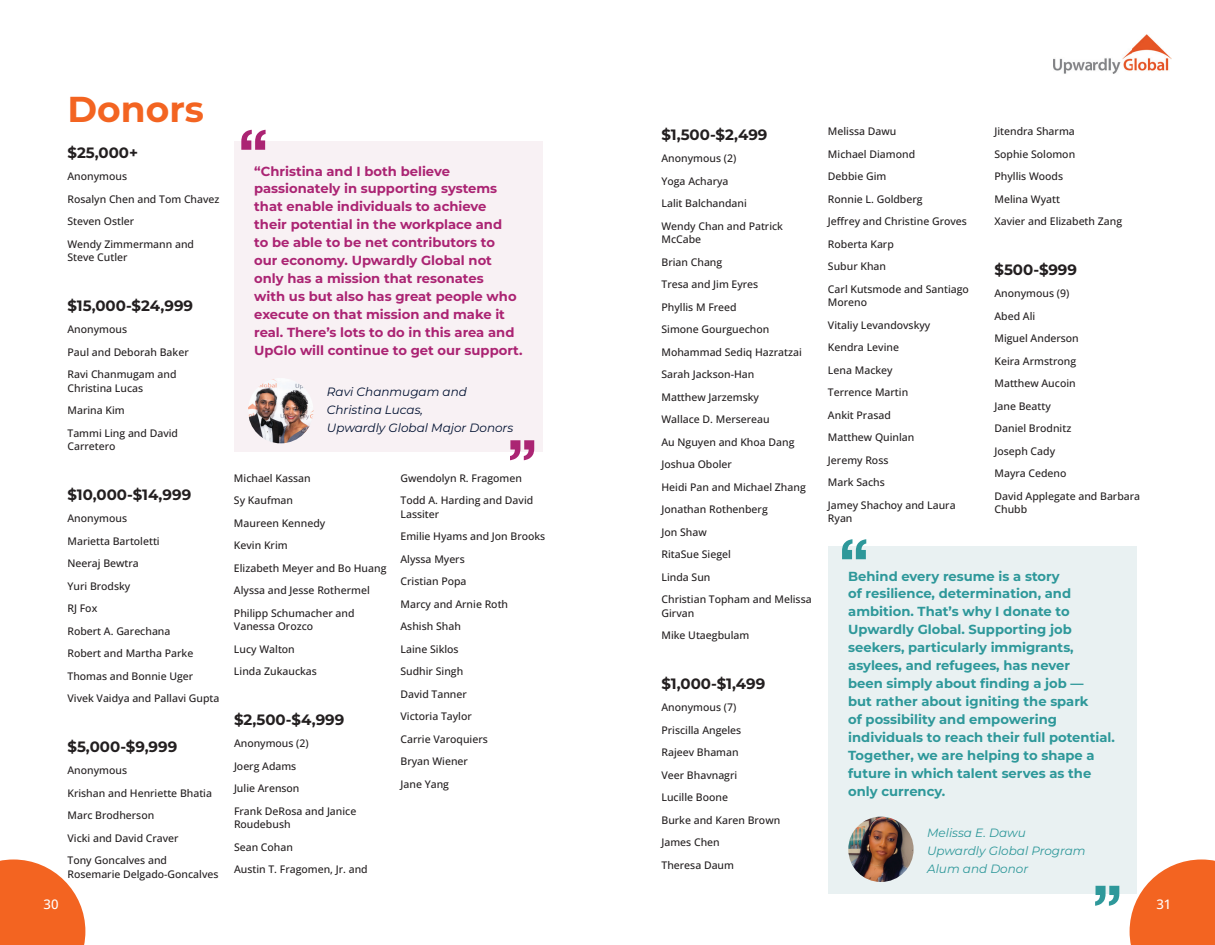
<style>
.page{position:relative;width:1215px;height:945px;background:#fff}
.page>*{position:absolute;margin:0;border:0;box-sizing:border-box;transform-origin:0 0}
.t1{font:700 60px "Archivo Expanded";color:#ab2473}
.t2{font:700 60px "Archivo Expanded";color:#2e989a}
.t3{font:700 36px "Montserrat";color:#f36421}
.t4{font:700 15px "Montserrat";color:#231f20}
.t5{font:700 13.2px/18px "Montserrat";color:#2e989a}
.t6{font:700 13.2px/18px "Montserrat";color:#ab2473}
.t7{font:500 13.2px "Open Sans";color:#fff}
.t8{font:italic 12px/18px "Montserrat";color:#001030}
.t9{font:italic 12px/18px "Montserrat";color:#2e989a}
.t10{font:500 10.5px/22.5px "Open Sans";color:#231f20}
</style>
<div class="page">
<div style="left:234px;top:142px;width:309px;height:310px;background:#f8f1f4"></div>
<div style="left:828px;top:546px;width:309px;height:347px;background:#e9f1f2"></div>
<img style="left:248px;top:378px;width:65px;height:65px;border-radius:33px">
<img style="left:848px;top:817px;width:66px;height:65px;border-radius:33px">
<svg style="left:0;top:860px;width:85px;height:85px;background:#f47a41"></svg>
<svg style="left:1130px;top:860px;width:85px;height:85px;background:#f47a40"></svg>
<img style="left:1054px;top:34px;width:118px;height:40px">
<h2 class="t3" style="left:68px;top:83px;width:138px">Donors</h2>
<h3 class="t4" style="left:68px;top:141px;width:72px">$25,000+</h3>
<p class="t10" style="left:68px;top:165px;width:154px">Anonymous<br>Rosalyn Chen and Tom Chavez<br>Steven Ostler<br>Wendy Zimmermann and</p>
<p class="t10" style="left:68px;top:246px;width:62px">Steve Cutler</p>
<h3 class="t4" style="left:68px;top:294px;width:127px">$15,000-$24,999</h3>
<p class="t10" style="left:68px;top:318px;width:123px">Anonymous<br>Paul and Deborah Baker<br>Ravi Chanmugam and</p>
<p class="t10" style="left:68px;top:376px;width:112px">Christina Lucas<br>Marina Kim<br>Tammi Ling and David</p>
<p class="t10" style="left:68px;top:435px;width:50px">Carretero</p>
<h3 class="t4" style="left:68px;top:483px;width:125px">$10,000-$14,999</h3>
<p class="t10" style="left:68px;top:507px;width:154px">Anonymous<br>Marietta Bartoletti<br>Neeraj Bewtra<br>Yuri Brodsky<br>RJ Fox<br>Robert A. Garechana<br>Robert and Martha Parke<br>Thomas and Bonnie Uger<br>Vivek Vaidya and Pallavi Gupta</p>
<h3 class="t4" style="left:68px;top:735px;width:111px">$5,000-$9,999</h3>
<p class="t10" style="left:68px;top:759px;width:146px">Anonymous<br>Krishan and Henriette Bhatia<br>Marc Brodherson<br>Vicki and David Craver<br>Tony Goncalves and</p>
<p class="t10" style="left:68px;top:862px;width:153px">Rosemarie Delgado-Goncalves</p>
<h1 class="t1" style="left:238px;top:105px;width:33px">“</h1>
<p class="t6" style="left:254px;top:161px;width:270px">“Christina and I both believe passionately in supporting systems that enable individuals to achieve their potential in the workplace and<br>to be able to be net contributors to<br>our economy. Upwardly Global not only has a mission that resonates<br>with us but also has great people who execute on that mission and make it real. There’s lots to do in this area and UpGlo will continue to get our support.</p>
<p class="t8" style="left:327px;top:382px;width:188px">Ravi Chanmugam and<br>Christina Lucas,<br>Upwardly Global Major Donors</p>
<p class="t10" style="left:234px;top:466px;width:154px">Michael Kassan<br>Sy Kaufman<br>Maureen Kennedy<br>Kevin Krim<br>Elizabeth Meyer and Bo Huang<br>Alyssa and Jesse Rothermel<br>Philipp Schumacher and</p>
<p class="t10" style="left:234px;top:615px;width:84px">Vanessa Orozco<br>Lucy Walton<br>Linda Zukauckas</p>
<h3 class="t4" style="left:234px;top:708px;width:112px">$2,500-$4,999</h3>
<p class="t10" style="left:234px;top:732px;width:124px">Anonymous (2)<br>Joerg Adams<br>Julie Arenson<br>Frank DeRosa and Janice</p>
<p class="t10" style="left:234px;top:813px;width:135px">Roudebush<br>Sean Cohan<br>Austin T. Fragomen, Jr. and</p>
<h1 class="t1" style="left:507px;top:415px;width:33px">”</h1>
<p class="t10" style="left:400px;top:466px;width:134px">Gwendolyn R. Fragomen<br>Todd A. Harding and David</p>
<p class="t10" style="left:400px;top:502px;width:146px">Lassiter<br>Emilie Hyams and Jon Brooks<br>Alyssa Myers<br>Cristian Popa<br>Marcy and Arnie Roth<br>Ashish Shah<br>Laine Siklos<br>Sudhir Singh<br>David Tanner<br>Victoria Taylor<br>Carrie Varoquiers<br>Bryan Wiener<br>Jane Yang</p>
<h3 class="t4" style="left:662px;top:123px;width:108px">$1,500-$2,499</h3>
<p class="t10" style="left:662px;top:147px;width:123px">Anonymous (2)<br>Yoga Acharya<br>Lalit Balchandani<br>Wendy Chan and Patrick</p>
<p class="t10" style="left:662px;top:228px;width:152px">McCabe<br>Brian Chang<br>Tresa and Jim Eyres<br>Phyllis M Freed<br>Simone Gourguechon<br>Mohammad Sediq Hazratzai<br>Sarah Jackson-Han<br>Matthew Jarzemsky<br>Wallace D. Mersereau<br>Au Nguyen and Khoa Dang<br>Joshua Oboler<br>Heidi Pan and Michael Zhang<br>Jonathan Rothenberg<br>Jon Shaw<br>RitaSue Siegel<br>Linda Sun<br>Christian Topham and Melissa</p>
<p class="t10" style="left:662px;top:601px;width:89px">Girvan<br>Mike Utaegbulam</p>
<h3 class="t4" style="left:662px;top:672px;width:105px">$1,000-$1,499</h3>
<p class="t10" style="left:662px;top:696px;width:120px">Anonymous (7)<br>Priscilla Angeles<br>Rajeev Bhaman<br>Veer Bhavnagri<br>Lucille Boone<br>Burke and Karen Brown<br>James Chen<br>Theresa Daum</p>
<p class="t10" style="left:828px;top:120px;width:142px">Melissa Dawu<br>Michael Diamond<br>Debbie Gim<br>Ronnie L. Goldberg<br>Jeffrey and Christine Groves<br>Roberta Karp<br>Subur Khan<br>Carl Kutsmode and Santiago</p>
<p class="t10" style="left:828px;top:291px;width:129px">Moreno<br>Vitaliy Levandovskyy<br>Kendra Levine<br>Lena Mackey<br>Terrence Martin<br>Ankit Prasad<br>Matthew Quinlan<br>Jeremy Ross<br>Mark Sachs<br>Jamey Shachoy and Laura</p>
<p class="t10" style="left:828px;top:507px;width:26px">Ryan</p>
<h1 class="t2" style="left:838px;top:514px;width:33px">“</h1>
<p class="t10" style="left:994px;top:120px;width:129px">Jitendra Sharma<br>Sophie Solomon<br>Phyllis Woods<br>Melina Wyatt<br>Xavier and Elizabeth Zang</p>
<h3 class="t4" style="left:994px;top:258px;width:84px">$500-$999</h3>
<p class="t10" style="left:994px;top:282px;width:147px">Anonymous (9)<br>Abed Ali<br>Miguel Anderson<br>Keira Armstrong<br>Matthew Aucoin<br>Jane Beatty<br>Daniel Brodnitz<br>Joseph Cady<br>Mayra Cedeno<br>David Applegate and Barbara</p>
<p class="t10" style="left:994px;top:498px;width:34px">Chubb</p>
<p class="t5" style="left:848px;top:566px;width:268px">Behind every resume is a story<br>of resilience, determination, and ambition. That’s why I donate to<br>Upwardly Global. Supporting job seekers, particularly immigrants, asylees, and refugees, has never<br>been simply about finding a job —<br>but rather about igniting the spark<br>of possibility and empowering individuals to reach their full potential.<br>Together, we are helping to shape a future in which talent serves as the only currency.</p>
<p class="t9" style="left:927px;top:823px;width:160px">Melissa E. Dawu<br>Upwardly Global Program<br>Alum and Donor</p>
<h1 class="t2" style="left:1092px;top:861px;width:33px">”</h1>
<p class="t7" style="left:44px;top:895px;width:17px">30</p>
<p class="t7" style="left:1156px;top:895px;width:17px">31</p>
</div>
